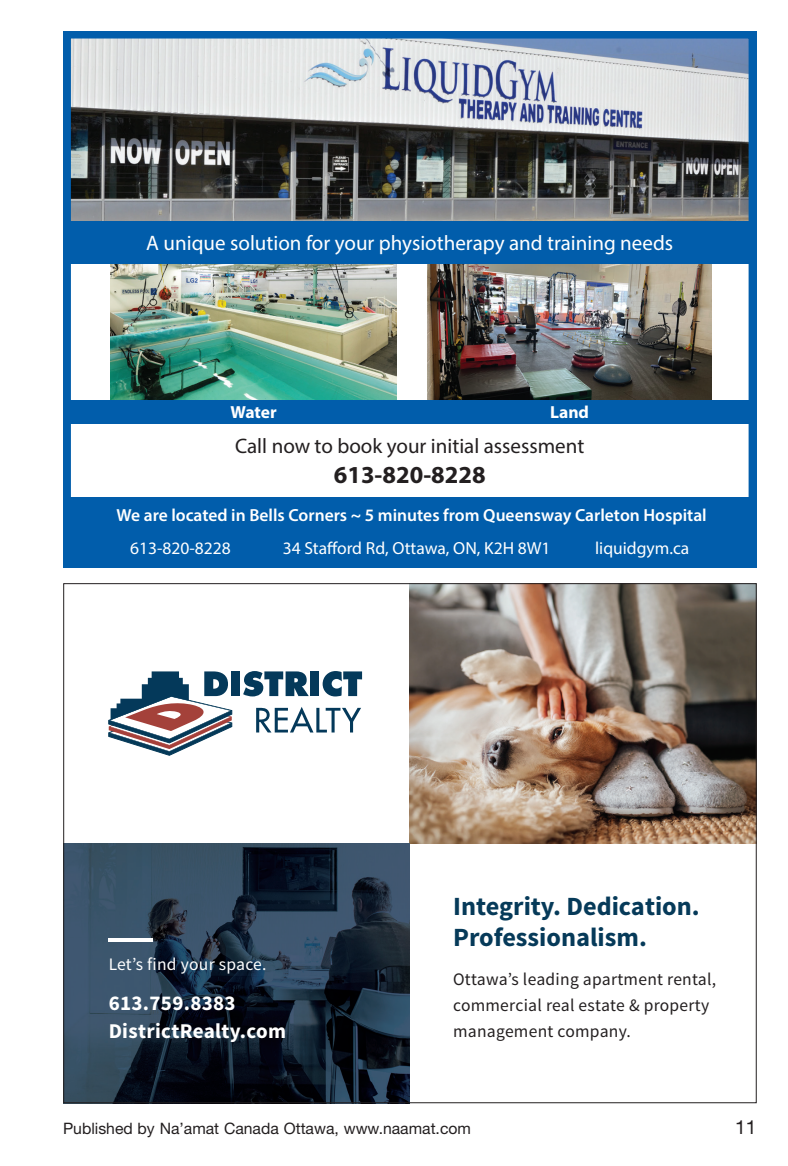
<style>
.page{position:relative;width:788px;height:1166px;background:#fff}
.page>*{position:absolute;margin:0;border:0;box-sizing:border-box;transform-origin:0 0}
.t1{font:700 26.25px/31.5px "Source Sans Pro";color:#063a59}
.t2{font:700 24.5px "Myriad Pro";color:#231f20}
.t3{font:21px "Myriad Pro";color:#fff}
.t4{font:21px "Myriad Pro";color:#231f20}
.t5{font:700 21px/28px "Source Sans Pro";letter-spacing:.015em;color:#fff}
.t6{font:19.25px "Helvetica Neue LT Std";color:#231f20}
.t7{font:17.5px/26.2px "Source Sans Pro";letter-spacing:.015em;color:#231f20}
.t8{font:600 17.5px "Myriad Pro";color:#fff}
.t9{font:17.5px "Myriad Pro";color:#fff}
.t10{font:17.5px "Source Sans Pro";letter-spacing:.015em;color:#fff}
.t11{font:700 17.5px "Myriad Pro";color:#fff}
.t12{font:15.75px "Helvetica Neue LT Std";color:#231f20}
</style>
<div class="page">
<img style="left:63px;top:32px;width:693px;height:535px">
<img style="left:410px;top:585px;width:344px;height:258px">
<div style="left:231px;top:671px;width:9px;height:25px;background:#04395a"></div>
<svg style="left:243px;top:671px;width:66px;height:25px"></svg>
<div style="left:310px;top:671px;width:9px;height:25px;background:#04395a"></div>
<svg style="left:322px;top:671px;width:40px;height:25px"></svg>
<svg style="left:256px;top:707px;width:105px;height:25px"></svg>
<svg style="left:109px;top:671px;width:123px;height:84px"></svg>
<img style="left:65px;top:843px;width:345px;height:258px">
<svg style="left:109px;top:937px;width:44px;height:4px"></svg>
<p class="t3" style="left:146px;top:230px;width:528px">A unique solution for your physiotherapy and training needs</p>
<p class="t11" style="left:231px;top:401px;width:48px">Water</p>
<p class="t11" style="left:550px;top:401px;width:40px">Land</p>
<p class="t4" style="left:235px;top:433px;width:351px">Call now to book your initial assessment</p>
<h2 class="t2" style="left:334px;top:458px;width:153px">613-820-8228</h2>
<p class="t8" style="left:116px;top:504px;width:591px">We are located in Bells Corners ~ 5 minutes from Queensway Carleton Hospital</p>
<p class="t9" style="left:130px;top:537px;width:102px">613-820-8228</p>
<p class="t9" style="left:283px;top:537px;width:269px">34 Stafford Rd, Ottawa, ON, K2H 8W1</p>
<p class="t9" style="left:595px;top:537px;width:96px">liquidgym.ca</p>
<p class="t10" style="left:109px;top:953px;width:159px">Let’s find your space.</p>
<p class="t5" style="left:109px;top:989px;width:179px">613.759.8383<br>DistrictRealty.com</p>
<h1 class="t1" style="left:453px;top:891px;width:248px">Integrity. Dedication.<br>Professionalism.</h1>
<p class="t7" style="left:453px;top:966px;width:265px">Ottawa’s leading apartment rental, commercial real estate &amp; property management company.</p>
<p class="t12" style="left:63px;top:1119px;width:409px">Published by Na’amat Canada Ottawa, www.naamat.com</p>
<p class="t6" style="left:735px;top:1116px;width:23px">11</p>
</div>
